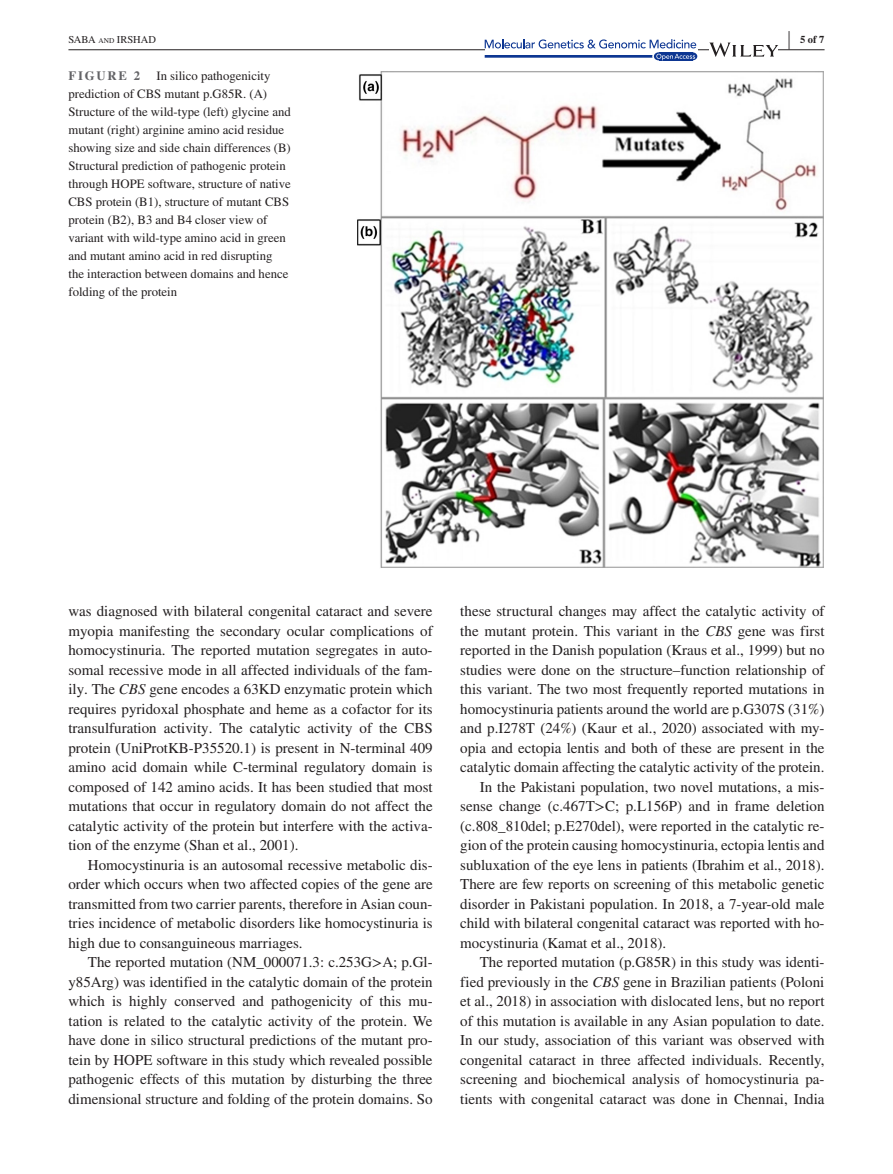
<style>
.page{position:relative;width:893px;height:1174px;background:#fff}
.page>*{position:absolute;margin:0;border:0;box-sizing:border-box;transform-origin:0 0}
.t1{font:700 25.95px "STIX";color:#231f20;scale:.36 1}
.t2{font:15px/19.5px "STIX";color:#231f20;text-align:justify}
.t3{font:12.75px/18px "STIX";color:#231f20}
.t4{font:700 12.75px "STIX";letter-spacing:.14em;color:#636366}
.t5{font:10.5px "STIX";color:#231f20}
.t6{font:700 10.5px "STIX";color:#231f20}
.s1{font-size:7.35px}
.s2{font-style:italic}
</style>
<div class="page">
<hr style="left:68px;top:49px;width:756px;height:1px;background:#231f20">
<svg style="left:485px;top:39px;width:211px;height:21px"></svg>
<svg style="left:709px;top:43px;width:69px;height:14px"></svg>
<img style="left:357px;top:71px;width:467px;height:497px">
<h1 class="t1" style="left:788px;top:24px;width:7px">|</h1>
<p class="t5" style="left:68px;top:32px;width:89px">SABA <span class="s1">and</span> IRSHAD</p>
<p class="t6" style="left:800px;top:33px;width:26px">5 of 7</p>
<p class="t4" style="left:68px;top:68px;width:73px">FIGURE 2</p>
<p class="t3" style="left:68px;top:67px;width:224px;text-indent:88px">In silico pathogenicity prediction of CBS mutant p.G85R. (A)<br>Structure of the wild-type (left) glycine and mutant (right) arginine amino acid residue showing size and side chain differences (B)<br>Structural prediction of pathogenic protein through HOPE software, structure of native CBS protein (B1), structure of mutant CBS protein (B2), B3 and B4 closer view of variant with wild-type amino acid in green and mutant amino acid in red disrupting the interaction between domains and hence folding of the protein</p>
<p class="t2" style="left:68px;top:602px;width:366px">was diagnosed with bilateral congenital cataract and severe myopia manifesting the secondary ocular complications of homocystinuria. The reported mutation segregates in auto&shy;somal recessive mode in all affected individuals of the fam&shy;ily. The <span class="s2">CBS</span> gene encodes a 63KD enzymatic protein which requires pyridoxal phosphate and heme as a cofactor for its transulfuration activity. The catalytic activity of the CBS protein (UniProtKB-P35520.1) is present in N-terminal 409 amino acid domain while C-terminal regulatory domain is composed of 142 amino acids. It has been studied that most mutations that occur in regulatory domain do not affect the catalytic activity of the protein but interfere with the activa&shy;tion of the enzyme (Shan et al., 2001).</p>
<p class="t2" style="left:68px;top:856px;width:366px;text-indent:20px">Homocystinuria is an autosomal recessive metabolic dis&shy;order which occurs when two affected copies of the gene are transmitted from two carrier parents, therefore in Asian coun&shy;tries incidence of metabolic disorders like homocystinuria is high due to consanguineous marriages.</p>
<p class="t2" style="left:68px;top:953px;width:366px;text-indent:20px">The reported mutation (NM_000071.3: c.253G&gt;A; p.Gl&shy;y85Arg) was identified in the catalytic domain of the protein which is highly conserved and pathogenicity of this mu&shy;tation is related to the catalytic activity of the protein. We have done in silico structural predictions of the mutant pro&shy;tein by HOPE software in this study which revealed possible pathogenic effects of this mutation by disturbing the three dimensional structure and folding of the protein domains. So</p>
<p class="t2" style="left:460px;top:602px;width:366px">these structural changes may affect the catalytic activity of</p>
<p class="t2" style="left:460px;top:622px;width:366px">the mutant protein. This variant in the <span class="s2">CBS</span> gene was first</p>
<p class="t2" style="left:460px;top:641px;width:366px">reported in the Danish population (Kraus et al., 1999) but no</p>
<p class="t2" style="left:460px;top:661px;width:366px">studies were done on the structure–function relationship of</p>
<p class="t2" style="left:460px;top:680px;width:366px">this variant. The two most frequently reported mutations in</p>
<p class="t2" style="left:460px;top:700px;width:366px">homocystinuria patients around the world are p.G307S (31%)</p>
<p class="t2" style="left:460px;top:719px;width:366px">and p.I278T (24%) (Kaur et al., 2020) associated with my-</p>
<p class="t2" style="left:460px;top:739px;width:366px">opia and ectopia lentis and both of these are present in the</p>
<p class="t2" style="left:460px;top:758px;width:366px">catalytic domain affecting the catalytic activity of the protein.</p>
<p class="t2" style="left:480px;top:778px;width:346px">In the Pakistani population, two novel mutations, a mis-</p>
<p class="t2" style="left:460px;top:797px;width:366px">sense change (c.467T&gt;C; p.L156P) and in frame deletion</p>
<p class="t2" style="left:460px;top:817px;width:366px">(c.808_810del; p.E270del), were reported in the catalytic re-</p>
<p class="t2" style="left:460px;top:836px;width:366px">gion of the protein causing homocystinuria, ectopia lentis and</p>
<p class="t2" style="left:460px;top:856px;width:366px">subluxation of the eye lens in patients (Ibrahim et al., 2018).</p>
<p class="t2" style="left:460px;top:875px;width:366px">There are few reports on screening of this metabolic genetic</p>
<p class="t2" style="left:460px;top:895px;width:366px">disorder in Pakistani population. In 2018, a 7-year-old male</p>
<p class="t2" style="left:460px;top:914px;width:366px">child with bilateral congenital cataract was reported with ho-</p>
<p class="t2" style="left:460px;top:934px;width:208px">mocystinuria (Kamat et al., 2018).</p>
<p class="t2" style="left:480px;top:953px;width:346px">The reported mutation (p.G85R) in this study was identi-</p>
<p class="t2" style="left:460px;top:973px;width:366px">fied previously in the <span class="s2">CBS</span> gene in Brazilian patients (Poloni</p>
<p class="t2" style="left:460px;top:992px;width:366px">et al., 2018) in association with dislocated lens, but no report</p>
<p class="t2" style="left:460px;top:1012px;width:366px">of this mutation is available in any Asian population to date.</p>
<p class="t2" style="left:460px;top:1031px;width:366px">In our study, association of this variant was observed with</p>
<p class="t2" style="left:460px;top:1051px;width:366px">congenital cataract in three affected individuals. Recently,</p>
<p class="t2" style="left:460px;top:1070px;width:366px">screening and biochemical analysis of homocystinuria pa-</p>
<p class="t2" style="left:460px;top:1090px;width:366px">tients with congenital cataract was done in Chennai, India</p>
</div>
